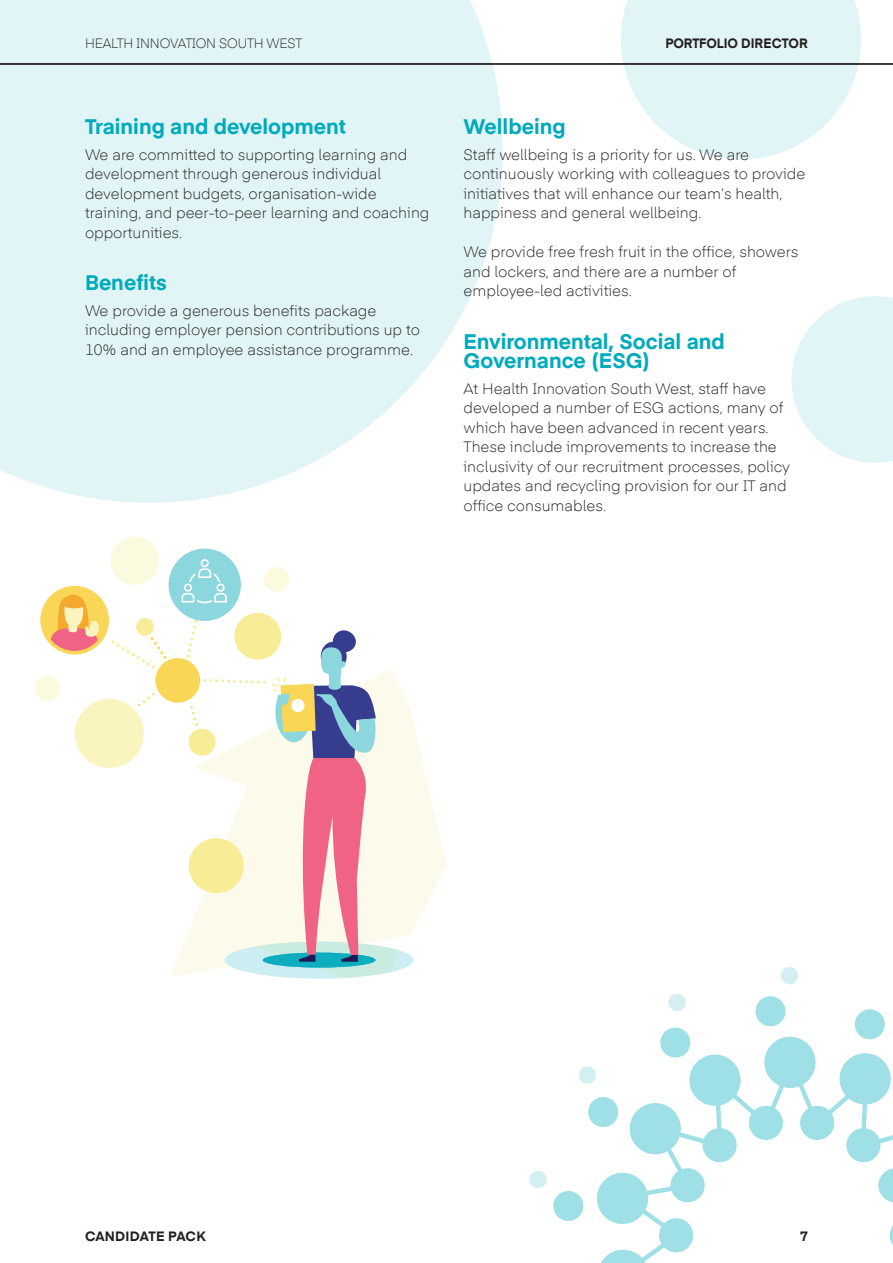
<style>
.page{position:relative;width:893px;height:1263px;background:#fff}
.page>*{position:absolute;margin:0;border:0;box-sizing:border-box;transform-origin:0 0}
.t1{font:700 21px/19.5px "Eina 01";color:#00abbc}
.t2{font:300 15px/19.5px "Eina 04";color:#231f20}
.t3{font:300 13.5px "Eina 04";letter-spacing:-.01em;color:#231f20;scale:.95 1}
.t4{font:700 13.5px "Eina 01";letter-spacing:-.005em;color:#231f20;scale:.95 1}
.t5{font:700 13.5px "Eina 01";letter-spacing:-.005em;color:#231f20}
</style>
<div class="page">
<svg style="left:0;top:0;width:503px;height:503px;fill:#e1f5f7"></svg>
<svg style="left:621px;top:0;width:240px;height:160px"></svg>
<svg style="left:791px;top:296px;width:102px;height:167px"></svg>
<hr style="left:0;top:64px;width:893px;height:1px;background:#231f20">
<div style="left:764px;top:1037px;width:52px;height:51px;background:#9fdfe6;border-radius:50%"></div>
<svg style="left:601px;top:1249px;width:50px;height:14px"></svg>
<div style="left:659px;top:1218px;width:34px;height:34px;background:#9fdfe6;border-radius:50%"></div>
<svg style="left:890px;top:1226px;width:3px;height:19px"></svg>
<svg style="left:798px;top:1049px;width:95px;height:154px"></svg>
<div style="left:781px;top:967px;width:17px;height:17px;background:#d3eff2;border-radius:50%"></div>
<svg style="left:529px;top:993px;width:257px;height:233px"></svg>
<svg style="left:854px;top:1009px;width:31px;height:31px"></svg>
<svg style="left:413px;top:722px;width:33px;height:239px"></svg>
<svg style="left:35px;top:536px;width:378px;height:443px"></svg>
<p class="t3" style="left:85px;top:33px;width:230px">HEALTH INNOVATION SOUTH WEST</p>
<p class="t4" style="left:665px;top:33px;width:151px">PORTFOLIO DIRECTOR</p>
<h1 class="t1" style="left:85px;top:116px;width:262px">Training and development</h1>
<p class="t2" style="left:85px;top:143px;width:346px">We are committed to supporting learning and development through generous individual development budgets, organisation-wide training, and peer-to-peer learning and coaching opportunities.</p>
<h1 class="t1" style="left:85px;top:272px;width:83px">Benefits</h1>
<p class="t2" style="left:85px;top:299px;width:336px">We provide a generous benefits package including employer pension contributions up to<br>10% and an employee assistance programme.</p>
<h1 class="t1" style="left:463px;top:116px;width:104px">Wellbeing</h1>
<p class="t2" style="left:463px;top:143px;width:343px">Staff wellbeing is a priority for us. We are continuously working with colleagues to provide initiatives that will enhance our team’s health, happiness and general wellbeing.</p>
<p class="t2" style="left:463px;top:241px;width:336px">We provide free fresh fruit in the office, showers and lockers, and there are a number of employee-led activities.</p>
<h1 class="t1" style="left:463px;top:330px;width:263px">Environmental, Social and<br>Governance (ESG)</h1>
<p class="t2" style="left:463px;top:377px;width:328px">At Health Innovation South West, staff have developed a number of ESG actions, many of which have been advanced in recent years.<br>These include improvements to increase the inclusivity of our recruitment processes, policy updates and recycling provision for our IT and office consumables.</p>
<p class="t5" style="left:85px;top:1226px;width:122px">CANDIDATE PACK</p>
<p class="t5" style="left:800px;top:1226px;width:9px">7</p>
</div>
